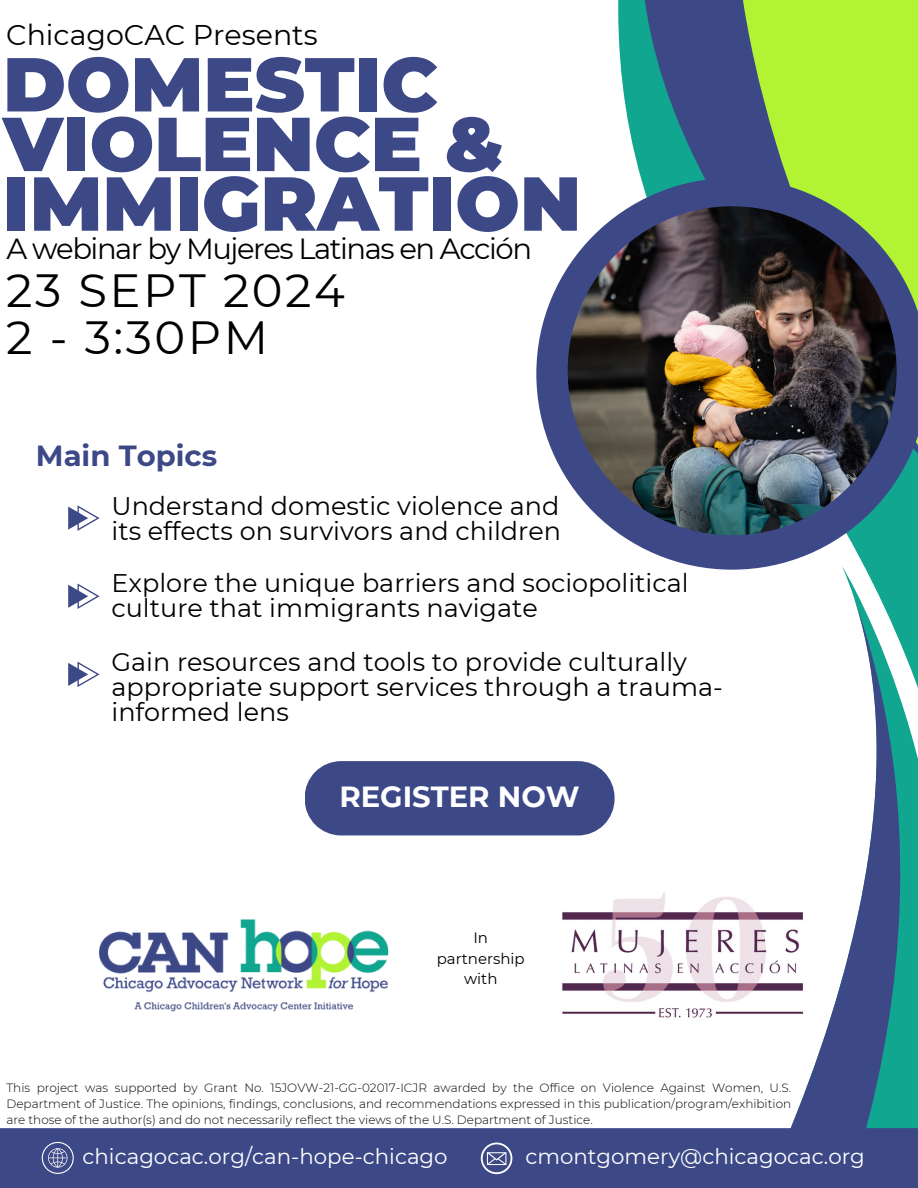
<style>
.page{position:relative;width:918px;height:1188px;background:#fff}
.page>*{position:absolute;margin:0;border:0;box-sizing:border-box;transform-origin:0 0}
.t1{font:900 76.2px/59.7px "Montserrat";color:#3d4987}
.t2{font:46.5px/47.2px "Montserrat";letter-spacing:.055em;color:#000}
.t3{font:29.1px "Montserrat";letter-spacing:-.05em;color:#000}
.t4{font:700 29.1px "Montserrat";color:#fff}
.t5{font:700 29.1px "Montserrat";color:#3d4987}
.t6{font:28.5px "Montserrat";color:#000}
.t7{font:25.5px/24.8px "Montserrat";color:#000}
.t8{font:21.3px "Montserrat";color:#fff}
.t9{font:15px/20.2px "Montserrat";color:#000;text-align:center}
.t10{font:300 12px/16px "Montserrat";color:#000;text-align:justify}
</style>
<div class="page">
<div style="left:305px;top:761px;width:309px;height:74px;background:#3d4987"></div>
<img style="left:562px;top:900px;width:53px;height:114px">
<svg style="left:615px;top:0;width:28px;height:1014px"></svg>
<svg style="left:643px;top:0;width:98px;height:1018px"></svg>
<svg style="left:741px;top:0;width:177px;height:1014px;fill:#b2f434"></svg>
<svg style="left:785px;top:570px;width:133px;height:26px"></svg>
<svg style="left:785px;top:596px;width:133px;height:532px"></svg>
<div style="left:0;top:1128px;width:918px;height:60px;background:#3d4987"></div>
<svg style="left:42px;top:1142px;width:31px;height:31px"></svg>
<svg style="left:536px;top:178px;width:382px;height:392px;fill:#3d4987"></svg>
<img style="left:568px;top:206px;width:329px;height:329px;border-radius:50%">
<svg style="left:481px;top:1143px;width:31px;height:31px"></svg>
<img style="left:98px;top:919px;width:291px;height:93px">
<svg style="left:68px;top:505px;width:32px;height:26px"></svg>
<svg style="left:68px;top:584px;width:32px;height:25px"></svg>
<svg style="left:68px;top:662px;width:32px;height:25px"></svg>
<h6 class="t6" style="left:6px;top:17px;width:313px">ChicagoCAC Presents</h6>
<h5 class="t1" style="left:3px;top:54px;width:580px">DOMESTIC<br>VIOLENCE &amp;<br>IMMIGRATION</h5>
<h2 class="t3" style="left:7px;top:231px;width:527px">A webinar by Mujeres Latinas en Acción</h2>
<h6 class="t2" style="left:6px;top:267px;width:340px">23 SEPT 2024<br>2 - 3:30PM</h6>
<h6 class="t5" style="left:36px;top:438px;width:183px">Main Topics</h6>
<p class="t7" style="left:111px;top:493px;width:451px">Understand domestic violence and its effects on survivors and children</p>
<h3 class="t7" style="left:111px;top:570px;width:579px">Explore the unique barriers and sociopolitical culture that immigrants navigate</h3>
<p class="t7" style="left:111px;top:650px;width:613px">Gain resources and tools to provide culturally appropriate support services through a trauma&shy;informed lens</p>
<p class="t4" style="left:339px;top:779px;width:242px">REGISTER NOW</p>
<p class="t9" style="left:437px;top:928px;width:90px">In partnership with</p>
<p class="t10" style="left:7px;top:1080px;width:786px">This project was supported by Grant No. 15JOVW-21-GG-02017-ICJR awarded by the Office on Violence Against Women, U.S.<br>Department of Justice. The opinions, findings, conclusions, and recommendations expressed in this publication/program/exhibition are those of the author(s) and do not necessarily reflect the views of the U.S. Department of Justice.</p>
<h4 class="t8" style="left:83px;top:1143px;width:367px">chicagocac.org/can-hope-chicago</h4>
<p class="t8" style="left:525px;top:1143px;width:341px">cmontgomery@chicagocac.org</p>
</div>
